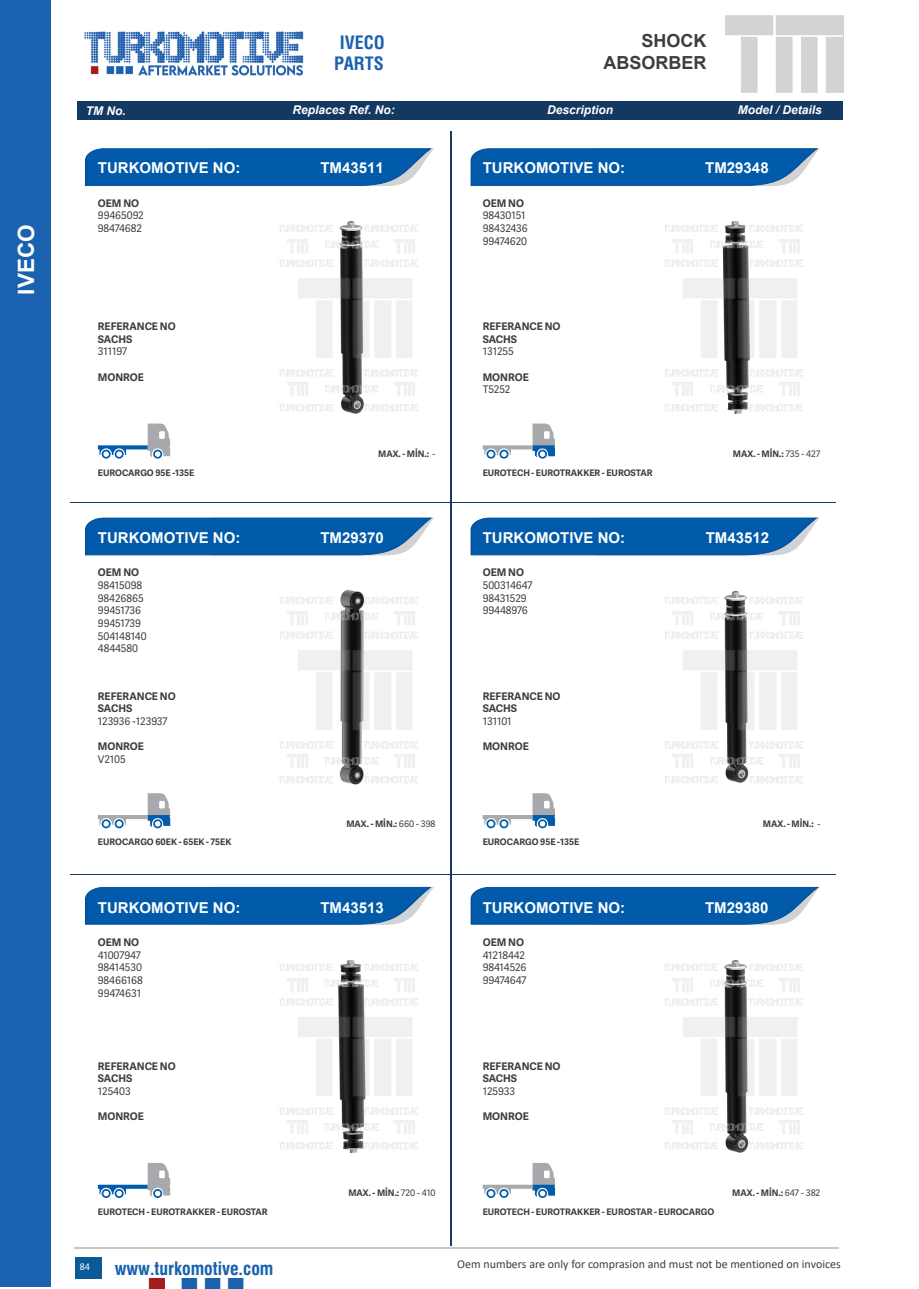
<style>
.page{position:relative;width:919px;height:1289px;background:#fff}
.page>*{position:absolute;margin:0;border:0;box-sizing:border-box;transform-origin:0 0}
.t1{font:700 22.5px "Arial";color:#fff}
.t2{font:700 18px "Swis 721 Cn BT";color:#1a61af}
.t3{font:700 18px/21.6px "Arial";color:#3e3e3f;text-align:right}
.t4{font:18px "Helvetica Cond Bold Tr";color:#1a61af}
.t5{font:700 15px "Arial";color:#fff}
.t6{font:12px "Calibri";color:#3e3e3f}
.t7{font:italic 700 12px "Arial";color:#fff}
.t8{font:10.5px "Adelle Sans";color:#3e3e3f}
.t9{font:700 10.5px "Adelle Sans";color:#3e3e3f}
.t10{font:10.5px "Adelle Sans";letter-spacing:-.02em;color:#3e3e3f}
.t11{font:700 9px "Adelle Sans";color:#3e3e3f}
.t12{font:9px "Adelle Sans";color:#fff}
.s1{font-weight:400}
</style>
<div class="page">
<svg style="left:85px;top:148px;width:349px;height:38px;background:#1465ae"></svg>
<svg style="left:470px;top:148px;width:350px;height:38px;background:#1465ae"></svg>
<svg style="left:85px;top:517px;width:349px;height:38px;background:#1666af"></svg>
<svg style="left:470px;top:517px;width:350px;height:38px;background:#1767af"></svg>
<svg style="left:85px;top:886px;width:349px;height:39px;background:#1a69b0"></svg>
<svg style="left:470px;top:886px;width:350px;height:39px;background:#1a69b0"></svg>
<svg style="left:98px;top:423px;width:72px;height:35px"></svg>
<svg style="left:482px;top:423px;width:73px;height:35px"></svg>
<svg style="left:98px;top:793px;width:72px;height:35px"></svg>
<svg style="left:482px;top:793px;width:73px;height:35px"></svg>
<svg style="left:98px;top:1163px;width:72px;height:34px"></svg>
<svg style="left:482px;top:1163px;width:73px;height:34px"></svg>
<div style="left:77px;top:101px;width:766px;height:19px;background:#133962"></div>
<img style="left:725px;top:15px;width:118px;height:77px">
<img style="left:84px;top:31px;width:220px;height:45px">
<div style="left:75px;top:1256px;width:27px;height:21px;background:#0b5a98"></div>
<hr style="left:74px;top:1247px;width:764px;height:1px;background:#b3b6b6">
<img style="left:148px;top:1278px;width:95px;height:10px">
<div style="left:0;top:0;width:50px;height:1287px;background:#1a61af"></div>
<hr style="left:70px;top:502px;width:765px;height:1px;background:#143a65">
<hr style="left:70px;top:874px;width:765px;height:1px;background:#143a65">
<hr style="left:450px;top:131px;width:1px;height:1115px;background:#143a65">
<img style="left:664px;top:221px;width:139px;height:193px">
<img style="left:279px;top:221px;width:139px;height:193px">
<img style="left:664px;top:591px;width:139px;height:192px">
<img style="left:279px;top:590px;width:139px;height:195px">
<img style="left:664px;top:960px;width:139px;height:193px">
<img style="left:279px;top:960px;width:139px;height:194px">
<h1 class="t1" style="left:10px;top:294px;width:71px;rotate:-90deg">IVECO</h1>
<h2 class="t4" style="left:340px;top:32px;width:47px">IVECO</h2>
<h2 class="t4" style="left:334px;top:53px;width:51px">PARTS</h2>
<h2 class="t3" style="left:603px;top:30px;width:105px">SHOCK<br>ABSORBER</h2>
<h3 class="t7" style="left:86px;top:103px;width:41px">TM No.</h3>
<h3 class="t7" style="left:292px;top:102px;width:104px">Replaces Ref. No:</h3>
<h3 class="t7" style="left:547px;top:101px;width:68px">Description</h3>
<h3 class="t7" style="left:737px;top:102px;width:85px">Model / Details</h3>
<p class="t5" style="left:98px;top:158px;width:144px">TURKOMOTIVE NO:</p>
<p class="t5" style="left:705px;top:158px;width:65px">TM29348</p>
<p class="t5" style="left:482px;top:158px;width:144px">TURKOMOTIVE NO:</p>
<p class="t5" style="left:320px;top:158px;width:65px">TM43511</p>
<p class="t9" style="left:98px;top:195px;width:43px">OEM NO</p>
<p class="t8" style="left:98px;top:208px;width:47px">99465092</p>
<p class="t8" style="left:98px;top:221px;width:46px">98474682</p>
<p class="t9" style="left:482px;top:195px;width:43px">OEM NO</p>
<p class="t8" style="left:482px;top:208px;width:44px">98430151</p>
<p class="t8" style="left:482px;top:221px;width:46px">98432436</p>
<p class="t8" style="left:482px;top:233px;width:46px">99474620</p>
<p class="t9" style="left:98px;top:319px;width:79px">REFERANCE NO</p>
<p class="t9" style="left:98px;top:331px;width:36px">SACHS</p>
<p class="t8" style="left:98px;top:344px;width:31px">311197</p>
<p class="t9" style="left:98px;top:369px;width:48px">MONROE</p>
<p class="t9" style="left:482px;top:319px;width:79px">REFERANCE NO</p>
<p class="t9" style="left:482px;top:331px;width:36px">SACHS</p>
<p class="t8" style="left:482px;top:344px;width:33px">131255</p>
<p class="t9" style="left:482px;top:369px;width:48px">MONROE</p>
<p class="t8" style="left:482px;top:382px;width:29px">T5252</p>
<p class="t11" style="left:378px;top:447px;width:59px">MAX. - MİN.: <span class="s1">-</span></p>
<p class="t11" style="left:732px;top:447px;width:89px">MAX. - MİN.: <span class="s1">735 - 427</span></p>
<p class="t11" style="left:98px;top:466px;width:98px">EUROCARGO 95E -135E</p>
<p class="t11" style="left:482px;top:466px;width:171px">EUROTECH - EUROTRAKKER - EUROSTAR</p>
<p class="t5" style="left:98px;top:527px;width:144px">TURKOMOTIVE NO:</p>
<p class="t5" style="left:705px;top:527px;width:65px">TM43512</p>
<p class="t5" style="left:482px;top:527px;width:144px">TURKOMOTIVE NO:</p>
<p class="t5" style="left:320px;top:527px;width:65px">TM29370</p>
<p class="t9" style="left:98px;top:565px;width:43px">OEM NO</p>
<p class="t8" style="left:98px;top:578px;width:46px">98415098</p>
<p class="t8" style="left:98px;top:590px;width:47px">98426865</p>
<p class="t8" style="left:98px;top:603px;width:45px">99451736</p>
<p class="t8" style="left:98px;top:615px;width:45px">99451739</p>
<p class="t8" style="left:98px;top:628px;width:50px">504148140</p>
<p class="t8" style="left:98px;top:641px;width:42px">4844580</p>
<p class="t9" style="left:98px;top:688px;width:79px">REFERANCE NO</p>
<p class="t9" style="left:98px;top:701px;width:36px">SACHS</p>
<p class="t8" style="left:98px;top:714px;width:71px">123936 -123937</p>
<p class="t9" style="left:98px;top:738px;width:48px">MONROE</p>
<p class="t8" style="left:98px;top:751px;width:29px">V2105</p>
<p class="t11" style="left:98px;top:835px;width:135px">EUROCARGO 60EK - 65EK - 75EK</p>
<p class="t11" style="left:346px;top:817px;width:91px">MAX. - MİN.: <span class="s1">660 - 398</span></p>
<p class="t9" style="left:482px;top:565px;width:43px">OEM NO</p>
<p class="t8" style="left:482px;top:578px;width:51px">500314647</p>
<p class="t8" style="left:482px;top:590px;width:46px">98431529</p>
<p class="t8" style="left:482px;top:603px;width:46px">99448976</p>
<p class="t9" style="left:482px;top:688px;width:79px">REFERANCE NO</p>
<p class="t9" style="left:482px;top:701px;width:36px">SACHS</p>
<p class="t8" style="left:482px;top:714px;width:30px">131101</p>
<p class="t9" style="left:482px;top:738px;width:48px">MONROE</p>
<p class="t11" style="left:482px;top:835px;width:98px">EUROCARGO 95E -135E</p>
<p class="t11" style="left:762px;top:817px;width:59px">MAX. - MİN.: <span class="s1">-</span></p>
<p class="t5" style="left:98px;top:897px;width:144px">TURKOMOTIVE NO:</p>
<p class="t5" style="left:705px;top:897px;width:65px">TM29380</p>
<p class="t5" style="left:482px;top:897px;width:144px">TURKOMOTIVE NO:</p>
<p class="t5" style="left:320px;top:897px;width:65px">TM43513</p>
<p class="t9" style="left:98px;top:934px;width:43px">OEM NO</p>
<p class="t10" style="left:98px;top:947px;width:45px">41007947</p>
<p class="t8" style="left:98px;top:960px;width:46px">98414530</p>
<p class="t8" style="left:98px;top:972px;width:47px">98466168</p>
<p class="t8" style="left:98px;top:985px;width:45px">99474631</p>
<p class="t9" style="left:98px;top:1058px;width:79px">REFERANCE NO</p>
<p class="t9" style="left:98px;top:1070px;width:36px">SACHS</p>
<p class="t8" style="left:98px;top:1083px;width:34px">125403</p>
<p class="t9" style="left:98px;top:1108px;width:48px">MONROE</p>
<p class="t11" style="left:98px;top:1205px;width:171px">EUROTECH - EUROTRAKKER - EUROSTAR</p>
<p class="t12" style="left:80px;top:1260px;width:11px">84</p>
<h2 class="t2" style="left:115px;top:1257px;width:160px">www.turkomotive.com</h2>
<p class="t9" style="left:482px;top:934px;width:43px">OEM NO</p>
<p class="t8" style="left:482px;top:947px;width:44px">41218442</p>
<p class="t8" style="left:482px;top:960px;width:45px">98414526</p>
<p class="t8" style="left:482px;top:972px;width:45px">99474647</p>
<p class="t9" style="left:482px;top:1058px;width:79px">REFERANCE NO</p>
<p class="t9" style="left:482px;top:1070px;width:36px">SACHS</p>
<p class="t8" style="left:482px;top:1083px;width:34px">125933</p>
<p class="t9" style="left:482px;top:1108px;width:48px">MONROE</p>
<p class="t11" style="left:348px;top:1186px;width:89px">MAX. - MİN.: <span class="s1">720 - 410</span></p>
<p class="t11" style="left:482px;top:1205px;width:233px">EUROTECH - EUROTRAKKER - EUROSTAR - EUROCARGO</p>
<p class="t11" style="left:732px;top:1186px;width:89px">MAX. - MİN.: <span class="s1">647 - 382</span></p>
<h3 class="t6" style="left:457px;top:1255px;width:385px">Oem numbers are only for comprasion and must not be mentioned on invoices</h3>
</div>
